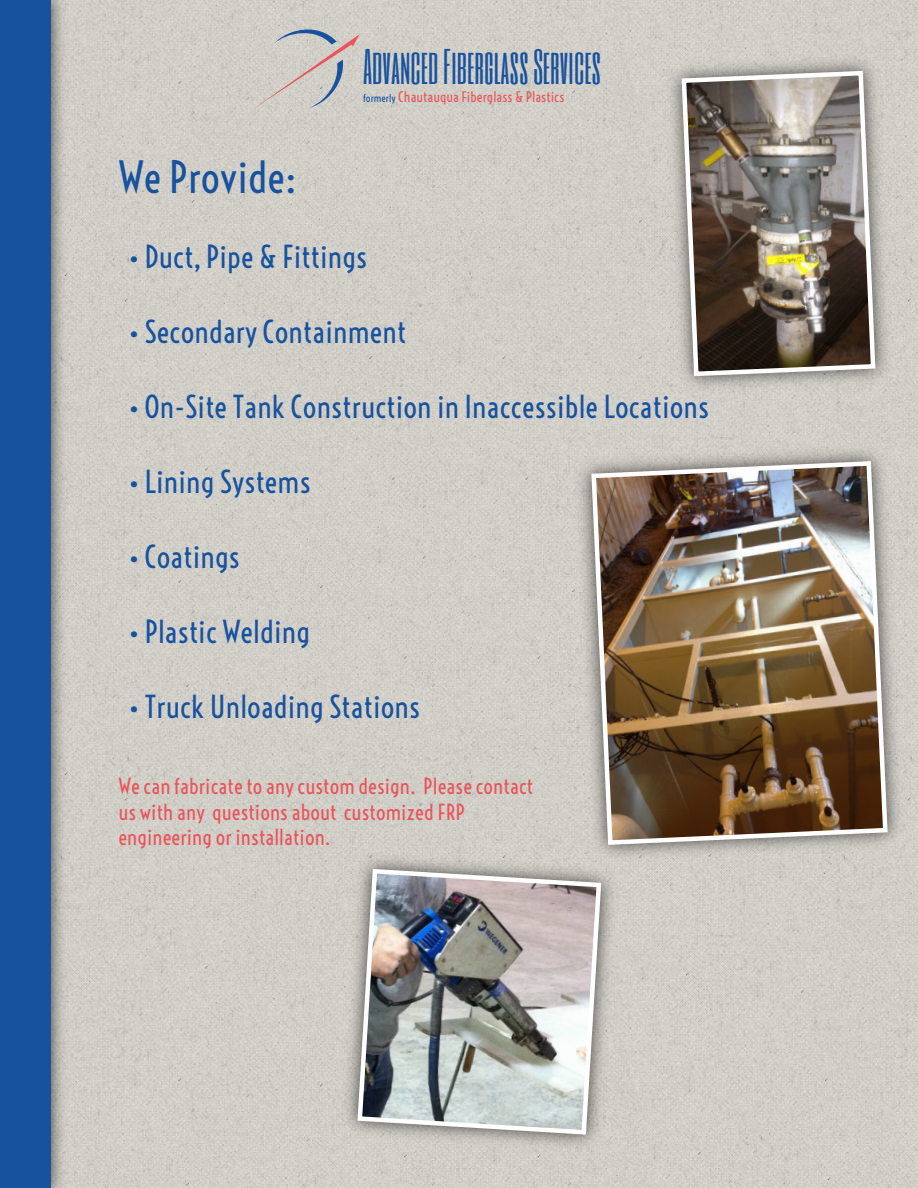
<style>
.page{position:relative;width:918px;height:1188px;background:#fff}
.page>*{position:absolute;margin:0;border:0;box-sizing:border-box;transform-origin:0 0}
.t1{font:42px "Voltaire";color:#17529f}
.t2{font:41.55px "Six Caps";color:#17529f}
.t3{font:30px "Voltaire";color:#17529f}
.t4{font:21px/25.5px "Voltaire";color:#ea545b}
.t5{font:13.8px "Voltaire";color:#ea545b}
.s1{font-size:10.35px;color:#17529f}
</style>
<div class="page">
<img style="left:73px;top:0;width:845px;height:401px">
<img style="left:73px;top:401px;width:845px;height:787px">
<img style="left:50px;top:0;width:23px;height:1188px">
<div style="left:0;top:0;width:50px;height:1188px;background:#17529f"></div>
<img style="left:569px;top:439px;width:341px;height:429px">
<img style="left:589px;top:459px;width:301px;height:388px">
<img style="left:659px;top:48px;width:239px;height:351px">
<svg style="left:679px;top:68px;width:199px;height:311px;background:#7f776d"></svg>
<img style="left:335px;top:846px;width:289px;height:311px">
<img style="left:355px;top:867px;width:249px;height:270px">
<svg style="left:253px;top:23px;width:107px;height:86px;background:#c8c5c1"></svg>
<h1 class="t1" style="left:118px;top:151px;width:180px">We Provide:</h1>
<h2 class="t2" style="left:363px;top:38px;width:240px">Advanced Fiberglass Services</h2>
<p class="t5" style="left:363px;top:88px;width:203px"><span class="s1">formerly</span> Chautauqua Fiberglass &amp; Plastics</p>
<p class="t3" style="left:129px;top:238px;width:240px">• Duct, Pipe &amp; Fittings</p>
<p class="t3" style="left:129px;top:313px;width:279px">• Secondary Containment</p>
<p class="t3" style="left:129px;top:388px;width:582px">• On-Site Tank Construction in Inaccessible Locations</p>
<p class="t3" style="left:129px;top:463px;width:184px">• Lining Systems</p>
<p class="t3" style="left:129px;top:538px;width:113px">• Coatings</p>
<p class="t3" style="left:129px;top:613px;width:183px">• Plastic Welding</p>
<p class="t3" style="left:129px;top:688px;width:293px">• Truck Unloading Stations</p>
<p class="t4" style="left:118px;top:774px;width:416px">We can fabricate to any custom design. Please contact us with any questions about customized FRP engineering or installation.</p>
</div>
